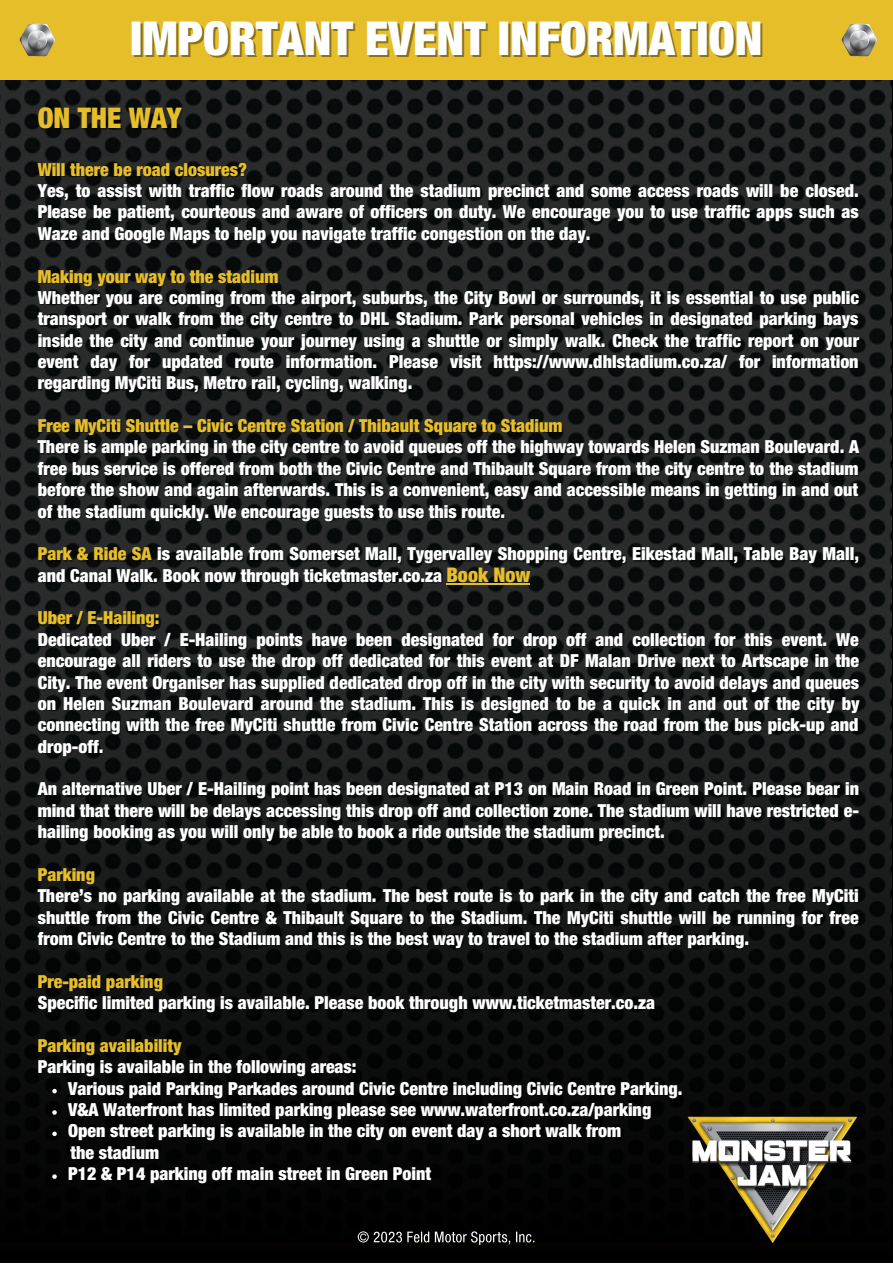
<style>
.page{position:relative;width:893px;height:1264px;background:#fff}
.page>*{position:absolute;margin:0;border:0;box-sizing:border-box;transform-origin:0 0}
.t1{font:900 condensed 46.8px "Helvetica Neue LT Std";color:#fff}
.t2{font:900 condensed 28.5px "Helvetica Neue LT Std";color:#e6be2a}
.t3{font:900 condensed 20.1px "Helvetica Neue LT Std";color:#e6be2a}
.t4{font:900 condensed 18px/21.3px "Helvetica Neue LT Std";color:#fff;text-align:justify}
.t5{font:900 condensed 18px "Helvetica Neue LT Std";color:#e6be2a}
.s1{color:#e6be2a}
</style>
<div class="page">
<img style="left:0;top:79px;width:891px;height:1180px">
<svg style="left:358px;top:1231px;width:176px;height:13px;background:#3f3f3e"></svg>
<div style="left:0;top:0;width:892px;height:79px;background:#e6be2a"></div>
<img style="left:20px;top:24px;width:36px;height:32px">
<img style="left:841px;top:24px;width:36px;height:32px">
<svg style="left:52px;top:1088px;width:5px;height:5px"></svg>
<svg style="left:52px;top:1110px;width:5px;height:4px"></svg>
<svg style="left:52px;top:1131px;width:5px;height:5px"></svg>
<svg style="left:52px;top:1174px;width:5px;height:4px"></svg>
<hr style="left:446px;top:583px;width:84px;height:1px;background:#e6be2a">
<img style="left:684px;top:1109px;width:175px;height:135px">
<h1 class="t1" style="left:130px;top:21px;width:633px">IMPORTANT EVENT INFORMATION</h1>
<h2 class="t2" style="left:38px;top:108px;width:146px">ON THE WAY</h2>
<p class="t5" style="left:38px;top:163px;width:211px">Will there be road closures?</p>
<p class="t4" style="left:38px;top:182px;width:822px">Yes, to assist with traffic flow roads around the stadium precinct and some access roads will be closed.<br>Please be patient, courteous and aware of officers on duty. We encourage you to use traffic apps such as Waze and Google Maps to help you navigate traffic congestion on the day.</p>
<p class="t5" style="left:38px;top:270px;width:242px">Making your way to the stadium</p>
<p class="t4" style="left:38px;top:289px;width:823px">Whether you are coming from the airport, suburbs, the City Bowl or surrounds, it is essential to use public transport or walk from the city centre to DHL Stadium. Park personal vehicles in designated parking bays inside the city and continue your journey using a shuttle or simply walk. Check the traffic report on your event day for updated route information. Please visit https://www.dhlstadium.co.za/ for information regarding MyCiti Bus, Metro rail, cycling, walking.</p>
<p class="t5" style="left:38px;top:419px;width:526px">Free MyCiti Shuttle – Civic Centre Station / Thibault Square to Stadium</p>
<p class="t4" style="left:38px;top:439px;width:822px">There is ample parking in the city centre to avoid queues off the highway towards Helen Suzman Boulevard. A free bus service is offered from both the Civic Centre and Thibault Square from the city centre to the stadium before the show and again afterwards. This is a convenient, easy and accessible means in getting in and out of the stadium quickly. We encourage guests to use this route.</p>
<p class="t4" style="left:38px;top:546px;width:822px"><span class="s1">Park &amp; Ride SA</span> is available from Somerset Mall, Tygervalley Shopping Centre, Eikestad Mall, Table Bay Mall, and Canal Walk. Book now through ticketmaster.co.za</p>
<p class="t5" style="left:38px;top:611px;width:123px">Uber / E-Hailing:</p>
<p class="t4" style="left:38px;top:631px;width:823px">Dedicated Uber / E-Hailing points have been designated for drop off and collection for this event. We encourage all riders to use the drop off dedicated for this event at DF Malan Drive next to Artscape in the City. The event Organiser has supplied dedicated drop off in the city with security to avoid delays and queues on Helen Suzman Boulevard around the stadium. This is designed to be a quick in and out of the city by connecting with the free MyCiti shuttle from Civic Centre Station across the road from the bus pick-up and drop-off.</p>
<p class="t4" style="left:38px;top:780px;width:822px">An alternative Uber / E-Hailing point has been designated at P13 on Main Road in Green Point. Please bear in mind that there will be delays accessing this drop off and collection zone. The stadium will have restricted e&shy;hailing booking as you will only be able to book a ride outside the stadium precinct.</p>
<p class="t5" style="left:38px;top:868px;width:59px">Parking</p>
<p class="t4" style="left:38px;top:887px;width:822px">There’s no parking available at the stadium. The best route is to park in the city and catch the free MyCiti shuttle from the Civic Centre &amp; Thibault Square to the Stadium. The MyCiti shuttle will be running for free from Civic Centre to the Stadium and this is the best way to travel to the stadium after parking.</p>
<p class="t5" style="left:38px;top:974px;width:127px">Pre-paid parking</p>
<p class="t4" style="left:38px;top:994px;width:619px">Specific limited parking is available. Please book through www.ticketmaster.co.za</p>
<p class="t5" style="left:38px;top:1038px;width:145px">Parking availability</p>
<p class="t4" style="left:38px;top:1058px;width:320px">Parking is available in the following areas:</p>
<p class="t3" style="left:446px;top:567px;width:85px">Book Now</p>
<p class="t4" style="left:68px;top:1079px;width:615px;text-align:left">Various paid Parking Parkades around Civic Centre including Civic Centre Parking.<br>V&amp;A Waterfront has limited parking please see www.waterfront.co.za/parking<br>Open street parking is available in the city on event day a short walk from</p>
<p class="t4" style="left:68px;top:1165px;width:364px">P12 &amp; P14 parking off main street in Green Point</p>
<p class="t4" style="left:70px;top:1144px;width:90px">the stadium</p>
</div>
